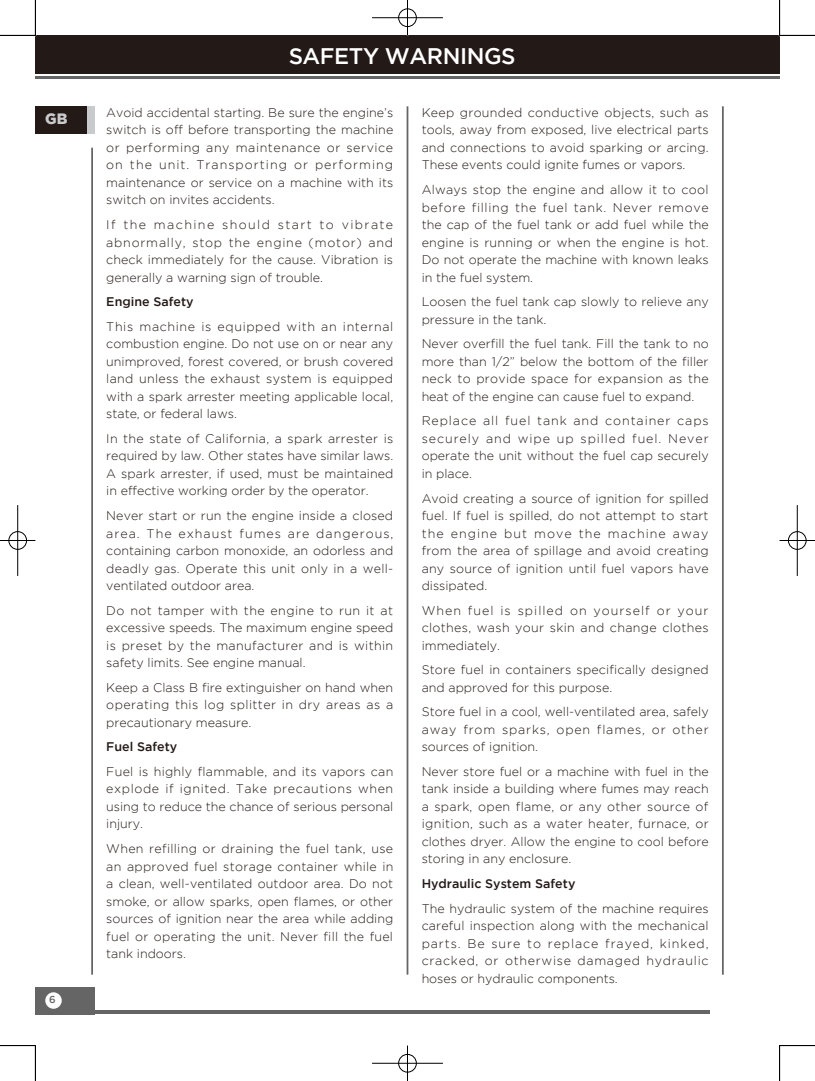
<style>
.page{position:relative;width:815px;height:1081px;background:#fff}
.page>*{position:absolute;margin:0;border:0;box-sizing:border-box;transform-origin:0 0}
.t1{font:500 22.5px "Gotham";letter-spacing:-.02em;color:#fff}
.t2{font:900 15px "Gotham";color:#c9cacb}
.t3{font:300 12.5px/17.5px "Gotham";color:#231916;text-align:justify}
.t4{font:500 12.5px "Gotham";color:#231916}
.t5{font:500 10px "Gotham";color:#666565}
</style>
<div class="page">
<div style="left:35px;top:987px;width:60px;height:27px;background:#666565"></div>
<div style="left:35px;top:106px;width:60px;height:27px;background:#231916"></div>
<hr style="left:95px;top:1010px;width:615px;height:4px;background:#666565">
<div style="left:45px;top:992px;width:17px;height:17px;background:#fff;border-radius:50%"></div>
<div style="left:87px;top:106px;width:8px;height:27px;background:#c9cacb"></div>
<hr style="left:91px;top:148px;width:2px;height:826px;background:#666565">
<hr style="left:407px;top:106px;width:1px;height:868px;background:#666565">
<hr style="left:722px;top:106px;width:2px;height:868px;background:#666565">
<div style="left:35px;top:35px;width:745px;height:39px;background:#231916"></div>
<hr style="left:35px;top:77px;width:745px;height:2px;background:#666565">
<hr style="left:0;top:35px;width:35px;height:1px;background:#000">
<hr style="left:780px;top:35px;width:35px;height:1px;background:#000">
<hr style="left:0;top:1045px;width:35px;height:1px;background:#000">
<hr style="left:780px;top:1045px;width:35px;height:1px;background:#000">
<hr style="left:35px;top:0;width:1px;height:35px;background:#000">
<hr style="left:35px;top:1045px;width:1px;height:36px;background:#000">
<hr style="left:779px;top:0;width:1px;height:35px;background:#000">
<hr style="left:779px;top:1045px;width:1px;height:36px;background:#000">
<div style="left:398px;top:8px;width:19px;height:19px;border:2px solid #fff;border-radius:50%"></div>
<hr style="left:372px;top:17px;width:71px;height:2px;background:#fff">
<div style="left:398px;top:9px;width:19px;height:18px;border:1px solid #000;border-radius:50%"></div>
<hr style="left:372px;top:18px;width:71px;height:1px;background:#000">
<hr style="left:407px;top:0;width:1px;height:35px;background:#000">
<div style="left:398px;top:1053px;width:19px;height:20px;border:2px solid #fff;border-radius:50%"></div>
<hr style="left:372px;top:1062px;width:71px;height:2px;background:#fff">
<div style="left:398px;top:1054px;width:19px;height:18px;border:1px solid #000;border-radius:50%"></div>
<hr style="left:372px;top:1063px;width:71px;height:1px;background:#000">
<hr style="left:407px;top:1045px;width:1px;height:36px;background:#000">
<div style="left:8px;top:531px;width:19px;height:19px;border:2px solid #fff;border-radius:50%"></div>
<hr style="left:0;top:539px;width:35px;height:2px;background:#fff">
<hr style="left:17px;top:505px;width:2px;height:71px;background:#fff">
<div style="left:9px;top:531px;width:18px;height:18px;border:1px solid #000;border-radius:50%"></div>
<hr style="left:0;top:540px;width:35px;height:1px;background:#000">
<hr style="left:18px;top:505px;width:1px;height:71px;background:#000">
<div style="left:787px;top:531px;width:20px;height:19px;border:2px solid #fff;border-radius:50%"></div>
<hr style="left:780px;top:539px;width:35px;height:2px;background:#fff">
<hr style="left:796px;top:505px;width:2px;height:71px;background:#fff">
<div style="left:788px;top:531px;width:18px;height:18px;border:1px solid #000;border-radius:50%"></div>
<hr style="left:780px;top:540px;width:35px;height:1px;background:#000">
<hr style="left:797px;top:505px;width:1px;height:71px;background:#000">
<h1 class="t1" style="left:289px;top:43px;width:229px">SAFETY WARNINGS</h1>
<p class="t2" style="left:45px;top:110px;width:24px">GB</p>
<p class="t3" style="left:106px;top:104px;width:289px">Avoid accidental starting. Be sure the engine’s switch is off before transporting the machine or performing any maintenance or service on the unit. Transporting or performing maintenance or service on a machine with its switch on invites accidents.</p>
<p class="t3" style="left:106px;top:216px;width:288px">If the machine should start to vibrate abnormally, stop the engine (motor) and check immediately for the cause. Vibration is generally a warning sign of trouble.</p>
<p class="t4" style="left:106px;top:295px;width:89px">Engine Safety</p>
<p class="t3" style="left:106px;top:317px;width:289px">This machine is equipped with an internal combustion engine. Do not use on or near any unimproved, forest covered, or brush covered land unless the exhaust system is equipped with a spark arrester meeting applicable local, state, or federal laws.</p>
<p class="t3" style="left:106px;top:429px;width:289px">In the state of California, a spark arrester is required by law. Other states have similar laws.<br>A spark arrester, if used, must be maintained in effective working order by the operator.</p>
<p class="t3" style="left:106px;top:507px;width:289px">Never start or run the engine inside a closed area. The exhaust fumes are dangerous, containing carbon monoxide, an odorless and deadly gas. Operate this unit only in a well&shy;ventilated outdoor area.</p>
<p class="t3" style="left:106px;top:601px;width:289px">Do not tamper with the engine to run it at excessive speeds. The maximum engine speed is preset by the manufacturer and is within safety limits. See engine manual.</p>
<p class="t3" style="left:106px;top:678px;width:288px">Keep a Class B fire extinguisher on hand when operating this log splitter in dry areas as a precautionary measure.</p>
<p class="t4" style="left:106px;top:740px;width:72px">Fuel Safety</p>
<p class="t3" style="left:106px;top:762px;width:289px">Fuel is highly flammable, and its vapors can explode if ignited. Take precautions when using to reduce the chance of serious personal injury.</p>
<p class="t3" style="left:106px;top:839px;width:289px">When refilling or draining the fuel tank, use an approved fuel storage container while in a clean, well-ventilated outdoor area. Do not smoke, or allow sparks, open flames, or other sources of ignition near the area while adding fuel or operating the unit. Never fill the fuel tank indoors.</p>
<p class="t5" style="left:49px;top:994px;width:8px">6</p>
<p class="t3" style="left:422px;top:104px;width:289px">Keep grounded conductive objects, such as tools, away from exposed, live electrical parts and connections to avoid sparking or arcing.<br>These events could ignite fumes or vapors.</p>
<p class="t3" style="left:422px;top:181px;width:289px">Always stop the engine and allow it to cool before filling the fuel tank. Never remove the cap of the fuel tank or add fuel while the engine is running or when the engine is hot.<br>Do not operate the machine with known leaks in the fuel system.</p>
<p class="t3" style="left:422px;top:293px;width:289px">Loosen the fuel tank cap slowly to relieve any pressure in the tank.</p>
<p class="t3" style="left:422px;top:335px;width:288px">Never overfill the fuel tank. Fill the tank to no more than 1/2” below the bottom of the filler neck to provide space for expansion as the heat of the engine can cause fuel to expand.</p>
<p class="t3" style="left:422px;top:412px;width:289px">Replace all fuel tank and container caps securely and wipe up spilled fuel. Never operate the unit without the fuel cap securely in place.</p>
<p class="t3" style="left:422px;top:489px;width:289px">Avoid creating a source of ignition for spilled fuel. If fuel is spilled, do not attempt to start the engine but move the machine away from the area of spillage and avoid creating any source of ignition until fuel vapors have dissipated.</p>
<p class="t3" style="left:422px;top:601px;width:289px">When fuel is spilled on yourself or your clothes, wash your skin and change clothes immediately.</p>
<p class="t3" style="left:422px;top:661px;width:289px">Store fuel in containers specifically designed and approved for this purpose.</p>
<p class="t3" style="left:422px;top:703px;width:289px">Store fuel in a cool, well-ventilated area, safely away from sparks, open flames, or other sources of ignition.</p>
<p class="t3" style="left:422px;top:762px;width:289px">Never store fuel or a machine with fuel in the tank inside a building where fumes may reach a spark, open flame, or any other source of ignition, such as a water heater, furnace, or clothes dryer. Allow the engine to cool before storing in any enclosure.</p>
<p class="t4" style="left:422px;top:876px;width:155px">Hydraulic System Safety</p>
<p class="t3" style="left:422px;top:899px;width:288px">The hydraulic system of the machine requires careful inspection along with the mechanical parts. Be sure to replace frayed, kinked, cracked, or otherwise damaged hydraulic hoses or hydraulic components.</p>
</div>
